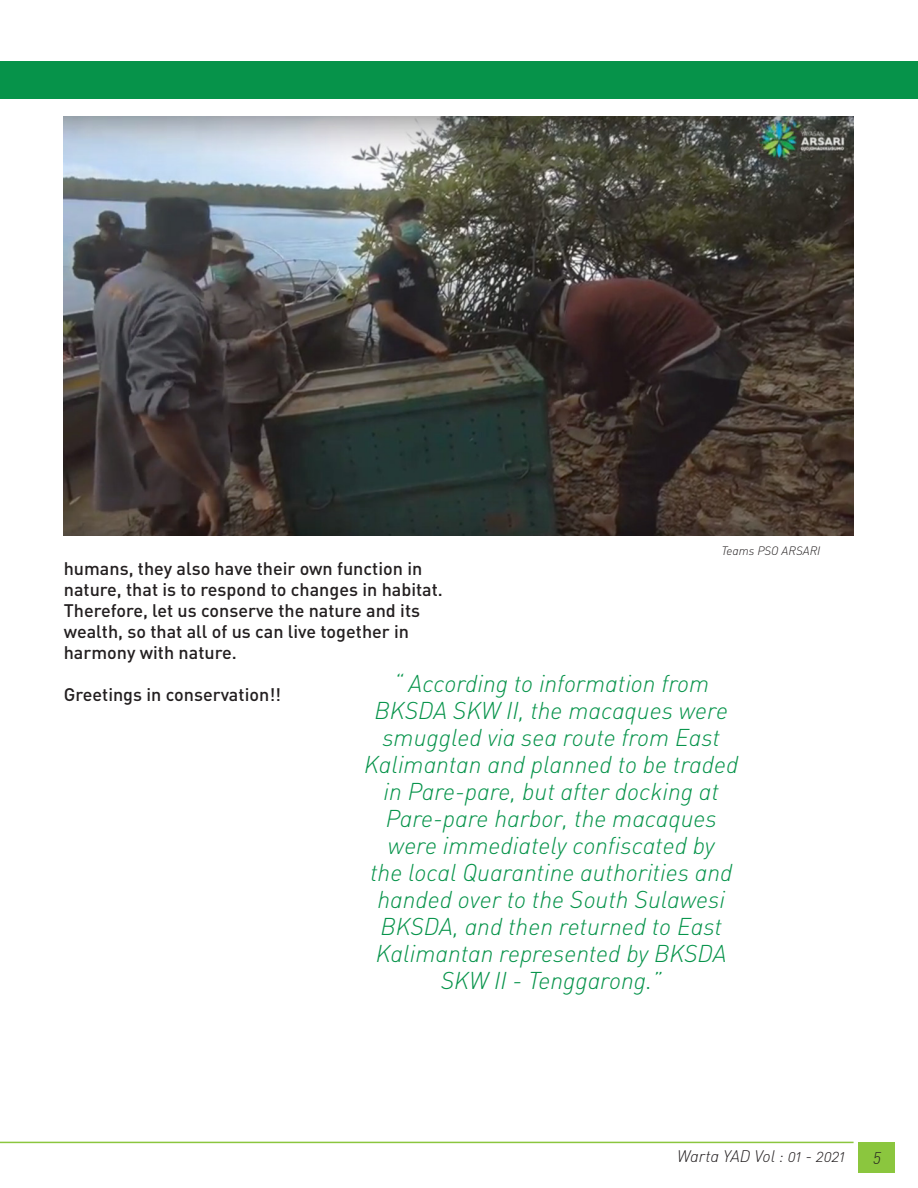
<style>
.page{position:relative;width:918px;height:1188px;background:#fff}
.page>*{position:absolute;margin:0;border:0;box-sizing:border-box;transform-origin:0 0}
.kutipan{font:24px/27px "DIN Light Italic Alt";color:#06934a;text-align:center}
.text{font:500 18px/21px "DIN";color:#231f20}
.t1{font:16.5px "DIN Light Italic Alt";color:#231f20}
.t2{font:12px "DIN Light Italic Alt";color:#231f20}
</style>
<div class="page">
<div style="left:858px;top:1142px;width:37px;height:30px;background:#8bc63e"></div>
<hr style="left:0;top:1142px;width:854px;height:1px;background:#8bc63e">
<div style="left:0;top:61px;width:918px;height:38px;background:#06934a"></div>
<img style="left:64px;top:117px;width:790px;height:418px">
<p class="t2" style="left:721px;top:544px;width:100px">Teams PSO ARSARI</p>
<p class="text" style="left:64px;top:557px;width:381px">humans, they also have their own function in nature, that is to respond to changes in habitat.<br>Therefore, let us conserve the nature and its wealth, so that all of us can live together in harmony with nature.</p>
<p class="text" style="left:64px;top:683px;width:219px">Greetings in conservation!!</p>
<p class="kutipan" style="left:364px;top:669px;width:376px">“ According to information from<br>BKSDA SKW II, the macaques were smuggled via sea route from East<br>Kalimantan and planned to be traded in Pare-pare, but after docking at<br>Pare-pare harbor, the macaques were immediately confiscated by<br>the local Quarantine authorities and handed over to the South Sulawesi<br>BKSDA, and then returned to East<br>Kalimantan represented by BKSDA<br>SKW II - Tenggarong.”</p>
<p class="t1" style="left:677px;top:1146px;width:169px">Warta YAD Vol : 01 - 2021</p>
<p class="t1" style="left:873px;top:1146px;width:9px">5</p>
</div>
